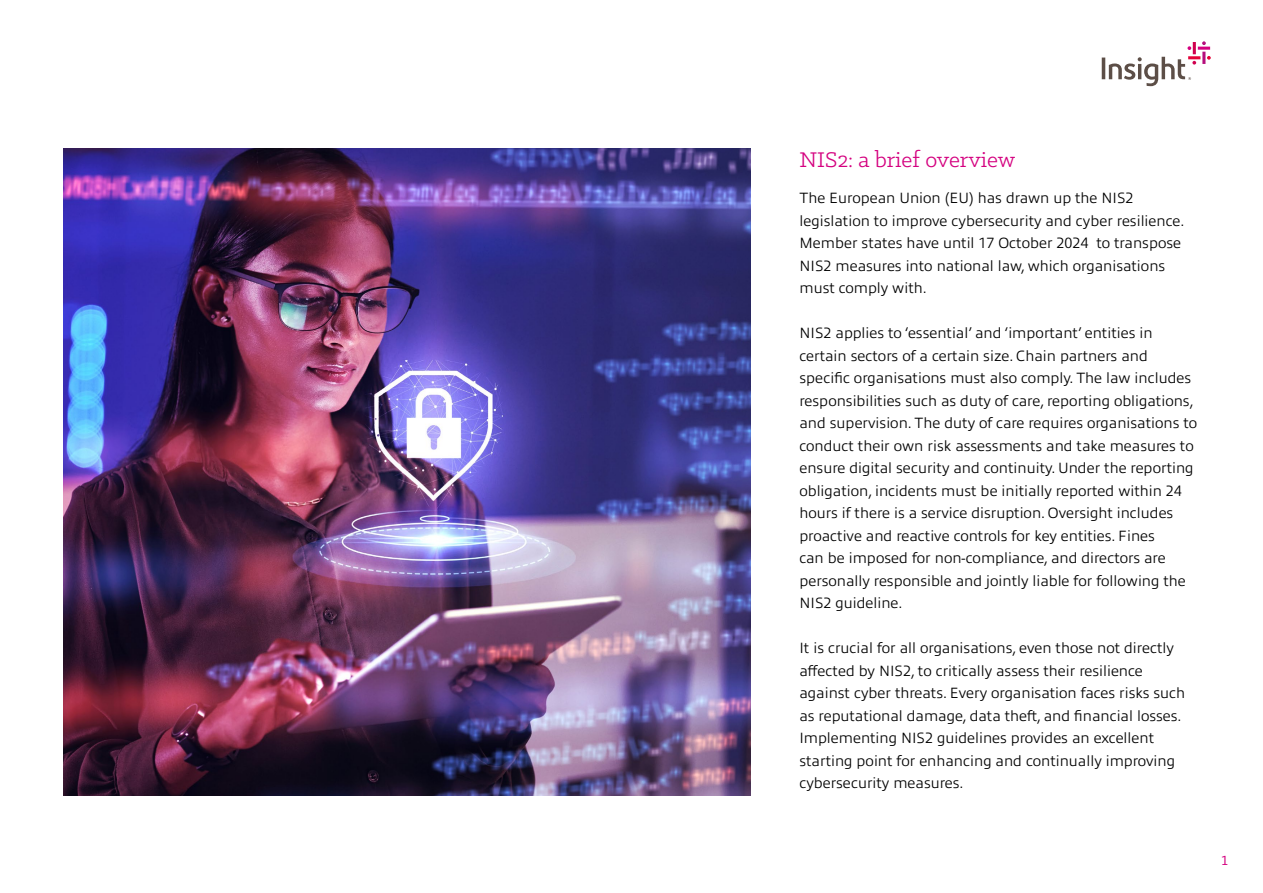
<style>
.page{position:relative;width:1263px;height:893px;background:#fff}
.page>*{position:absolute;margin:0;border:0;box-sizing:border-box;transform-origin:0 0}
.t1{font:24px "Klinic Slab";color:#d4007f}
.t2{font:19.5px "Klinic Slab";color:#d4007f}
.t3{font:300 15px/22.5px "Allumi Pro";color:#000}
</style>
<div class="page">
<svg style="left:1102px;top:41px;width:109px;height:45px"></svg>
<img style="left:64px;top:149px;width:686px;height:646px">
<h1 class="t1" style="left:799px;top:144px;width:217px">NIS2: a brief overview</h1>
<p class="t3" style="left:799px;top:186px;width:386px">The European Union (EU) has drawn up the NIS2 legislation to improve cybersecurity and cyber resilience.<br>Member states have until 17 October 2024 to transpose NIS2 measures into national law, which organisations must comply with.</p>
<p class="t3" style="left:799px;top:321px;width:399px">NIS2 applies to ‘essential’ and ‘important’ entities in certain sectors of a certain size. Chain partners and specific organisations must also comply. The law includes responsibilities such as duty of care, reporting obligations, and supervision. The duty of care requires organisations to conduct their own risk assessments and take measures to ensure digital security and continuity. Under the reporting obligation, incidents must be initially reported within 24 hours if there is a service disruption. Oversight includes proactive and reactive controls for key entities. Fines<br>can be imposed for non-compliance, and directors are personally responsible and jointly liable for following the NIS2 guideline.</p>
<p class="t3" style="left:799px;top:636px;width:387px">It is crucial for all organisations, even those not directly affected by NIS2, to critically assess their resilience against cyber threats. Every organisation faces risks such as reputational damage, data theft, and financial losses.<br>Implementing NIS2 guidelines provides an excellent starting point for enhancing and continually improving cybersecurity measures.</p>
<h2 class="t2" style="left:1221px;top:847px;width:8px">1</h2>
</div>
